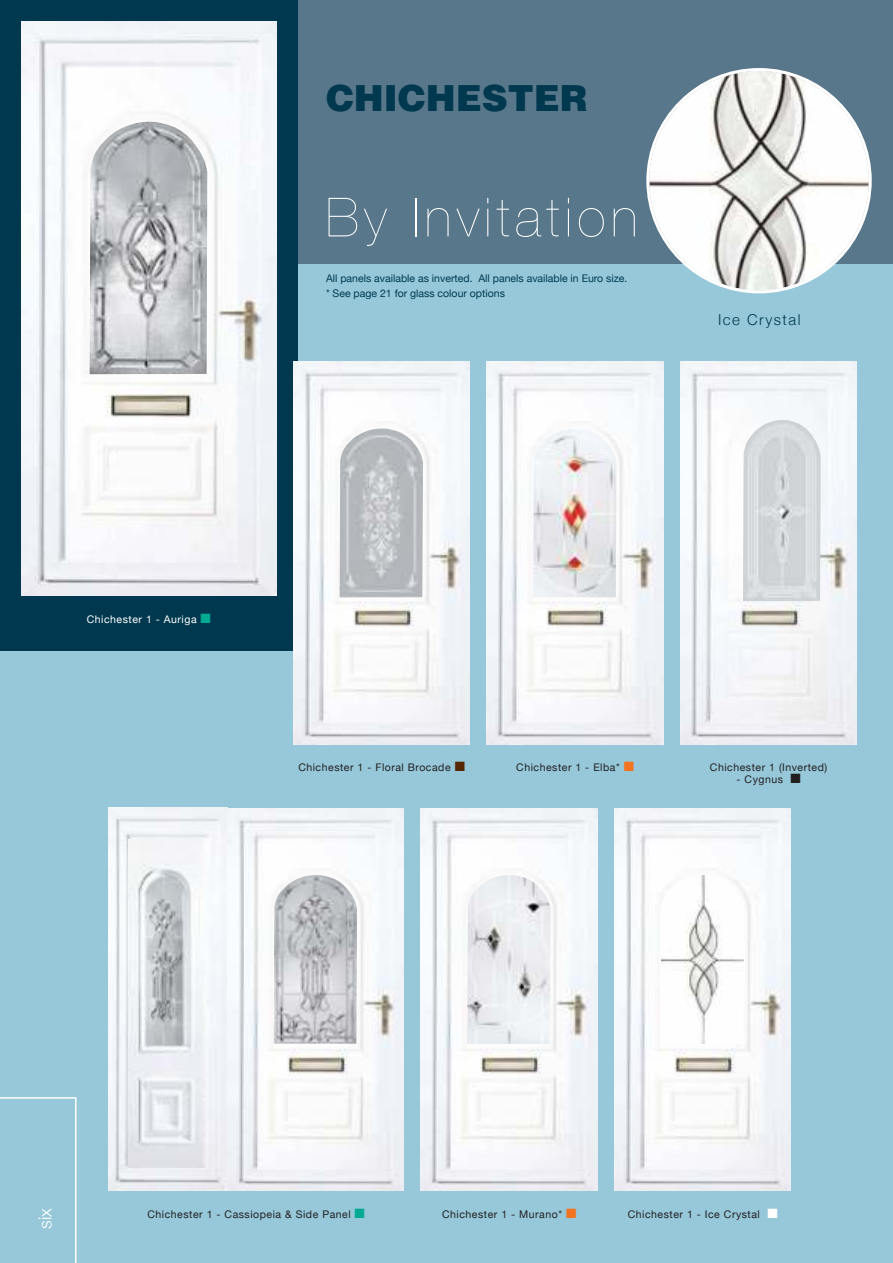
<style>
.page{position:relative;width:893px;height:1263px;background:#fff}
.page>*{position:absolute;margin:0;border:0;box-sizing:border-box;transform-origin:0 0}
.t1{font:200 54px "Helvetica Neue";letter-spacing:.1em;color:#fff}
.t2{font:900 36px "Helvetica";color:#00394f}
.t3{font:300 18px "Helvetica Neue";color:#fff}
.t4{font:300 15px "Helvetica Neue";letter-spacing:.1em;color:#00394f}
.t5{font:10.5px "Helvetica Neue";letter-spacing:.05em;color:#221f1f}
.t6{font:10.5px/14.7px "Helvetica Neue";color:#00394f}
.t7{font:10.5px "Helvetica Neue";letter-spacing:.05em;color:#fff}
.s1{color:#00aa90}
.s2{color:#552702}
.s3{color:#f37320}
.s4{color:#fff}
</style>
<div class="page">
<div style="left:0;top:264px;width:893px;height:999px;background:#96c8da"></div>
<div style="left:0;top:0;width:893px;height:264px;background:#58778a"></div>
<svg style="left:0;top:1097px;width:77px;height:166px"></svg>
<div style="left:0;top:0;width:298px;height:651px;background:#00394f"></div>
<svg style="left:646px;top:68px;width:226px;height:225px"></svg>
<img style="left:21px;top:21px;width:255px;height:574px">
<img style="left:90px;top:122px;width:117px;height:252px">
<img style="left:680px;top:362px;width:177px;height:382px">
<img style="left:743px;top:420px;width:78px;height:181px">
<img style="left:293px;top:362px;width:177px;height:382px">
<img style="left:340px;top:428px;width:83px;height:169px">
<img style="left:421px;top:808px;width:176px;height:383px">
<img style="left:467px;top:875px;width:84px;height:169px">
<img style="left:614px;top:808px;width:177px;height:383px">
<img style="left:661px;top:875px;width:83px;height:169px">
<img style="left:487px;top:362px;width:176px;height:382px">
<img style="left:533px;top:428px;width:83px;height:169px">
<img style="left:108px;top:808px;width:119px;height:383px">
<img style="left:129px;top:840px;width:77px;height:327px">
<svg style="left:227px;top:808px;width:177px;height:383px;background:#f1f2f4"></svg>
<img style="left:274px;top:875px;width:83px;height:169px">
<h2 class="t2" style="left:326px;top:84px;width:263px">CHICHESTER</h2>
<h1 class="t1" style="left:326px;top:198px;width:313px">By Invitation</h1>
<p class="t6" style="left:326px;top:272px;width:303px">All panels available as inverted. All panels available in Euro size. * See page 21 for glass colour options</p>
<h3 class="t4" style="left:718px;top:314px;width:84px">Ice Crystal</h3>
<p class="t7" style="left:87px;top:611px;width:126px">Chichester 1 - Auriga <span class="s1">■</span></p>
<p class="t5" style="left:298px;top:760px;width:168px">Chichester 1 - Floral Brocade <span class="s2">■</span></p>
<p class="t5" style="left:710px;top:760px;width:119px">Chichester 1 (Inverted)</p>
<p class="t5" style="left:736px;top:772px;width:66px">- Cygnus ■</p>
<p class="t5" style="left:516px;top:760px;width:119px">Chichester 1 - Elba* <span class="s3">■</span></p>
<h3 class="t3" style="left:38px;top:1229px;width:22px;rotate:-90deg">six</h3>
<p class="t5" style="left:147px;top:1207px;width:219px">Chichester 1 - Cassiopeia &amp; Side Panel <span class="s1">■</span></p>
<p class="t5" style="left:442px;top:1207px;width:136px">Chichester 1 - Murano* <span class="s3">■</span></p>
<p class="t5" style="left:628px;top:1207px;width:151px">Chichester 1 - Ice Crystal <span class="s4">■</span></p>
</div>
